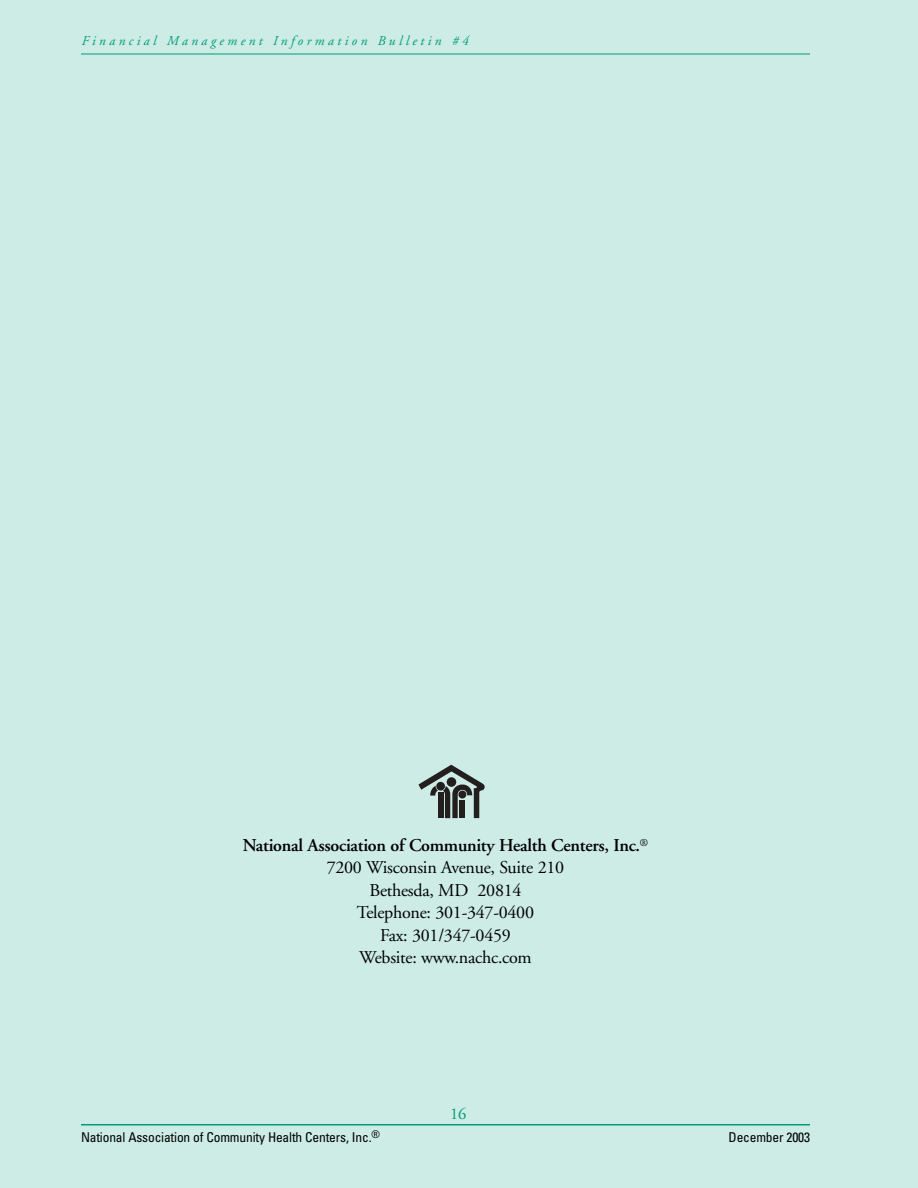
<style>
.page{position:relative;width:918px;height:1188px;background:#ccece5}
.page>*{position:absolute;margin:0;border:0;box-sizing:border-box;transform-origin:0 0}
.t1{font:18px/22.5px "Adobe Garamond";letter-spacing:-.015em;color:#000;text-align:center}
.t2{font:16.5px "Adobe Garamond";color:#009b78}
.t3{font:condensed 13.5px "Univers";letter-spacing:-.015em;color:#000}
.t4{font:italic 13.5px "Adobe Garamond";letter-spacing:.25em;color:#009b78}
.t5{font:condensed 10.5px "Univers";color:#000}
.s1{font-weight:600}
</style>
<div class="page">
<hr style="left:81px;top:1124px;width:729px;height:1px;background:#009b78">
<hr style="left:81px;top:54px;width:729px;height:1px;background:#009b78">
<svg style="left:418px;top:765px;width:67px;height:53px"></svg>
<div style="left:459px;top:801px;width:6px;height:17px;background:#231f1f"></div>
<div style="left:458px;top:791px;width:8px;height:8px;background:#231f1f;border-radius:50%"></div>
<div style="left:447px;top:777px;width:9px;height:10px;background:#231f1f;border-radius:50%"></div>
<div style="left:436px;top:782px;width:9px;height:9px;background:#231f1f;border-radius:50%"></div>
<p class="t4" style="left:81px;top:35px;width:389px">Financial Management Information Bulletin #4</p>
<p class="t1" style="left:243px;top:835px;width:407px"><span class="s1">National Association of Community Health Centers, Inc.</span><sup>®<br></sup>7200 Wisconsin Avenue, Suite 210<br>Bethesda, MD 20814<br>Telephone: 301-347-0400<br>Fax: 301/347-0459<br>Website: www.nachc.com</p>
<p class="t2" style="left:450px;top:1107px;width:18px">16</p>
<p class="t5" style="left:371px;top:1130px;width:10px">®</p>
<p class="t3" style="left:81px;top:1133px;width:292px">National Association of Community Health Centers, Inc.</p>
<p class="t3" style="left:729px;top:1133px;width:83px">December 2003</p>
</div>
